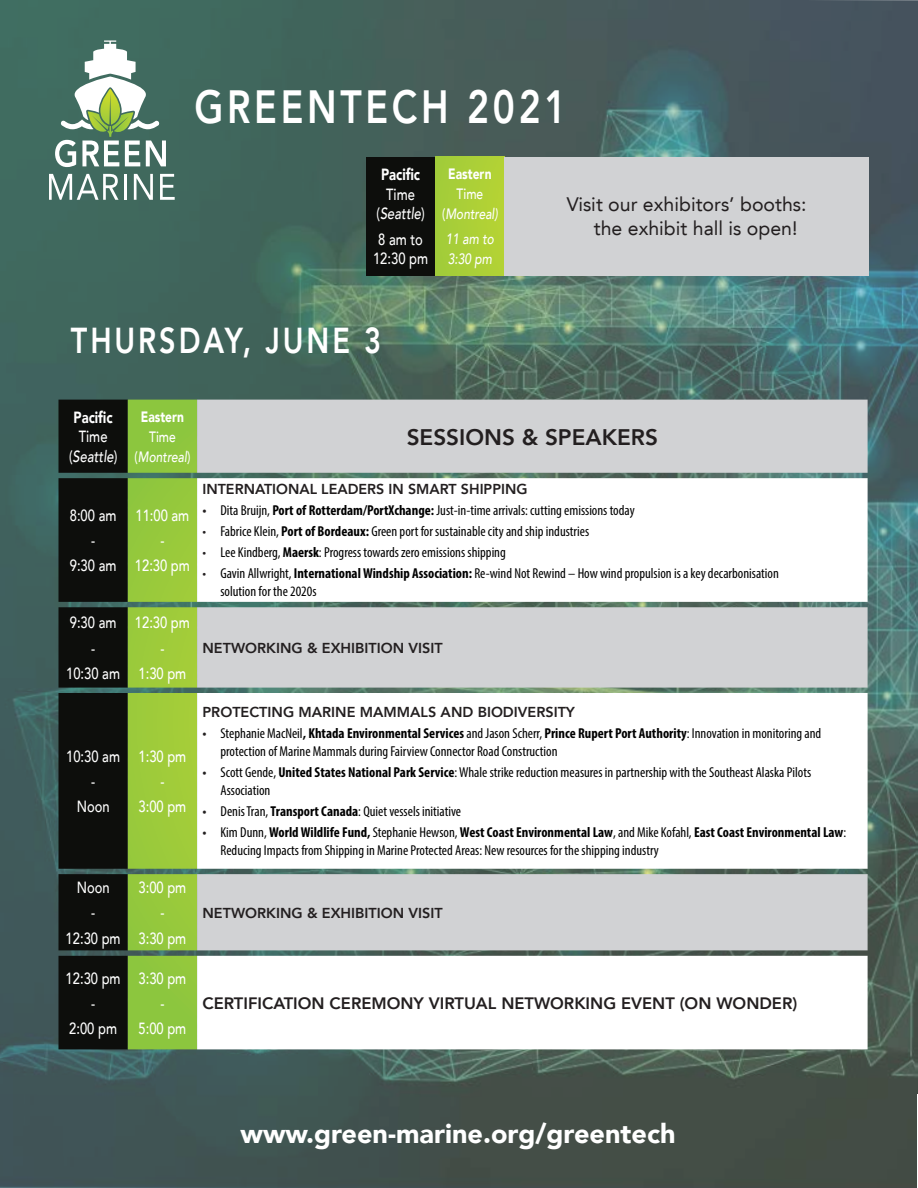
<style>
.page{position:relative;width:918px;height:1188px;background:#fff}
.page>*{position:absolute;margin:0;border:0;box-sizing:border-box;transform-origin:0 0}
.t1{font:800 46.5px "Avenir LT";letter-spacing:.1em;color:#fff;scale:.8 1}
.t2{font:800 36px "Avenir LT";letter-spacing:.1em;color:#fff;scale:.8 1}
.t3{font:900 27px "Avenir LT";color:#fff}
.t4{font:800 22.5px "Avenir LT";color:#231f20}
.t5{font:19.5px/24px "Avenir LT";color:#231f20}
.t6{font:800 16.5px "Avenir LT";color:#231f20}
.t7{font:500 16.2px/19.8px "Avenir LT";color:#fff;text-align:center;scale:.8 1}
.t8{font:900 16.2px/19.8px "Avenir LT";color:#fff;text-align:center;scale:.8 1}
.t9{font:italic 500 15px/19.8px "Avenir LT";color:#fff;text-align:center;scale:.8 1}
.t10{font:condensed 14.4px/18px "Myriad Pro";color:#000001}
.t11{font:800 14.4px "Avenir LT";color:#231f20}
.s1{font-weight:500}
.s2{font-weight:500;font-style:italic}
.s3{font-weight:900;font-style:normal}
.s4{font-style:normal}
.s5{font-weight:700;color:#231f20}
.s6{font-weight:700}
.s7{color:#231f20}
</style>
<div class="page">
<img style="left:0;top:0;width:918px;height:1188px">
<svg style="left:49px;top:174px;width:70px;height:26px"></svg>
<hr style="left:124px;top:174px;width:3px;height:26px;background:#fff">
<svg style="left:134px;top:174px;width:19px;height:26px"></svg>
<svg style="left:160px;top:174px;width:15px;height:26px"></svg>
<svg style="left:55px;top:40px;width:111px;height:127px"></svg>
<svg style="left:58px;top:400px;width:70px;height:649px;background:#101310"></svg>
<svg style="left:128px;top:400px;width:69px;height:649px;background:#93c53d"></svg>
<svg style="left:197px;top:400px;width:671px;height:78px;background:#c8cbcc"></svg>
<svg style="left:197px;top:478px;width:671px;height:571px"></svg>
<div style="left:366px;top:157px;width:69px;height:118px;background:#0d0e0c"></div>
<div style="left:435px;top:157px;width:70px;height:118px;background:#abcf38"></div>
<div style="left:505px;top:157px;width:364px;height:118px;background:#d1d2d4"></div>
<p class="t1" style="left:194px;top:79px;width:467px">GREENTECH 2021</p>
<p class="t8" style="left:376px;top:164px;width:62px">Pacific<br><span class="s1">Time (</span><span class="s2">Seattle</span><span class="s1">)</span></p>
<p class="t7" style="left:373px;top:230px;width:70px">8 am to<br>12:30 pm</p>
<p class="t9" style="left:442px;top:165px;width:71px"><span class="s3">Eastern<br></span><span class="s4">Time (</span>Montreal)</p>
<p class="t9" style="left:446px;top:229px;width:62px;text-align:left">11 am to<br>3:30 pm</p>
<p class="t2" style="left:71px;top:319px;width:389px">THURSDAY, JUNE 3</p>
<p class="t5" style="left:594px;top:193px;width:214px;text-indent:-27px">Visit our exhibitors’ booths: the exhibit hall is open!</p>
<p class="t8" style="left:69px;top:407px;width:62px">Pacific<br><span class="s1">Time (</span><span class="s2">Seattle</span><span class="s1">)</span></p>
<p class="t9" style="left:135px;top:407px;width:71px"><span class="s3">Eastern<br></span><span class="s4">Time (</span>Montreal<span class="s4">)</span></p>
<p class="t7" style="left:70px;top:506px;width:60px">8:00 am</p>
<p class="t7" style="left:91px;top:531px;width:7px">-</p>
<p class="t7" style="left:70px;top:556px;width:60px">9:30 am</p>
<p class="t7" style="left:70px;top:613px;width:60px">9:30 am</p>
<p class="t7" style="left:91px;top:638px;width:7px">-</p>
<p class="t7" style="left:66px;top:664px;width:69px">10:30 am</p>
<p class="t7" style="left:136px;top:506px;width:69px">11:00 am</p>
<p class="t7" style="left:160px;top:531px;width:7px">-</p>
<p class="t7" style="left:135px;top:556px;width:70px">12:30 pm</p>
<p class="t7" style="left:135px;top:613px;width:70px">12:30 pm</p>
<p class="t7" style="left:160px;top:638px;width:7px">-</p>
<p class="t7" style="left:139px;top:664px;width:61px">1:30 pm</p>
<p class="t7" style="left:66px;top:747px;width:69px">10:30 am</p>
<p class="t7" style="left:91px;top:772px;width:7px">-</p>
<p class="t7" style="left:77px;top:797px;width:43px">Noon</p>
<p class="t7" style="left:139px;top:747px;width:61px">1:30 pm</p>
<p class="t7" style="left:160px;top:772px;width:7px">-</p>
<p class="t7" style="left:139px;top:797px;width:61px">3:00 pm</p>
<p class="t7" style="left:77px;top:878px;width:43px">Noon</p>
<p class="t7" style="left:91px;top:903px;width:7px">-</p>
<p class="t7" style="left:66px;top:928px;width:70px">12:30 pm</p>
<p class="t7" style="left:66px;top:968px;width:70px">12:30 pm</p>
<p class="t7" style="left:91px;top:994px;width:7px">-</p>
<p class="t7" style="left:69px;top:1019px;width:61px">2:00 pm</p>
<p class="t7" style="left:139px;top:878px;width:61px">3:00 pm</p>
<p class="t7" style="left:160px;top:903px;width:7px">-</p>
<p class="t7" style="left:139px;top:928px;width:61px">3:30 pm</p>
<p class="t7" style="left:139px;top:968px;width:61px">3:30 pm</p>
<p class="t7" style="left:160px;top:994px;width:7px">-</p>
<p class="t7" style="left:139px;top:1019px;width:61px">5:00 pm</p>
<p class="t4" style="left:407px;top:424px;width:253px">SESSIONS &amp; SPEAKERS</p>
<p class="t11" style="left:202px;top:481px;width:326px">INTERNATIONAL LEADERS IN SMART SHIPPING</p>
<p class="t10" style="left:202px;top:502px;width:434px"><span class="s5">•</span> Dita Bruijn, <span class="s6">Port of Rotterdam/PortXchange:</span> Just-in-time arrivals: cutting emissions today</p>
<p class="t10" style="left:202px;top:523px;width:388px"><span class="s7">•</span> Fabrice Klein, <span class="s6">Port of Bordeaux:</span> Green port for sustainable city and ship industries</p>
<p class="t10" style="left:202px;top:544px;width:305px"><span class="s7">•</span> Lee Kindberg, <span class="s6">Maersk</span>: Progress towards zero emissions shipping</p>
<p class="t10" style="left:220px;top:565px;width:560px;text-indent:-18px"><span class="s7">•</span> Gavin Allwright, <span class="s6">International Windship Association:</span> Re-wind Not Rewind – How wind propulsion is a key decarbonisation solution for the 2020s</p>
<p class="t11" style="left:202px;top:639px;width:242px">NETWORKING &amp; EXHIBITION VISIT</p>
<p class="t11" style="left:202px;top:704px;width:374px">PROTECTING MARINE MAMMALS AND BIODIVERSITY</p>
<p class="t10" style="left:220px;top:724px;width:602px;text-indent:-18px"><span class="s5">•</span> Stephanie MacNeil<span class="s6">, Khtada Environmental Services</span> and Jason Scherr, <span class="s6">Prince Rupert Port Authority</span>: Innovation in monitoring and protection of Marine Mammals during Fairview Connector Road Construction</p>
<p class="t10" style="left:220px;top:763px;width:592px;text-indent:-18px"><span class="s5">•</span> Scott Gende, <span class="s6">United States National Park Service</span>: Whale strike reduction measures in partnership with the Southeast Alaska Pilots<br>Association</p>
<p class="t10" style="left:202px;top:802px;width:260px"><span class="s5">•</span> Denis Tran, <span class="s6">Transport Canada</span>: Quiet vessels initiative</p>
<p class="t10" style="left:220px;top:823px;width:627px;text-indent:-18px"><span class="s5">•</span> Kim Dunn, <span class="s6">World Wildlife Fund,</span> Stephanie Hewson, <span class="s6">West Coast Environmental Law</span>, and Mike Kofahl, <span class="s6">East Coast Environmental Law</span>:<br>Reducing Impacts from Shipping in Marine Protected Areas: New resources for the shipping industry</p>
<p class="t11" style="left:202px;top:904px;width:242px">NETWORKING &amp; EXHIBITION VISIT</p>
<p class="t6" style="left:202px;top:993px;width:596px">CERTIFICATION CEREMONY VIRTUAL NETWORKING EVENT (ON WONDER)</p>
<p class="t3" style="left:241px;top:1117px;width:436px">www.green-marine.org/greentech</p>
</div>
